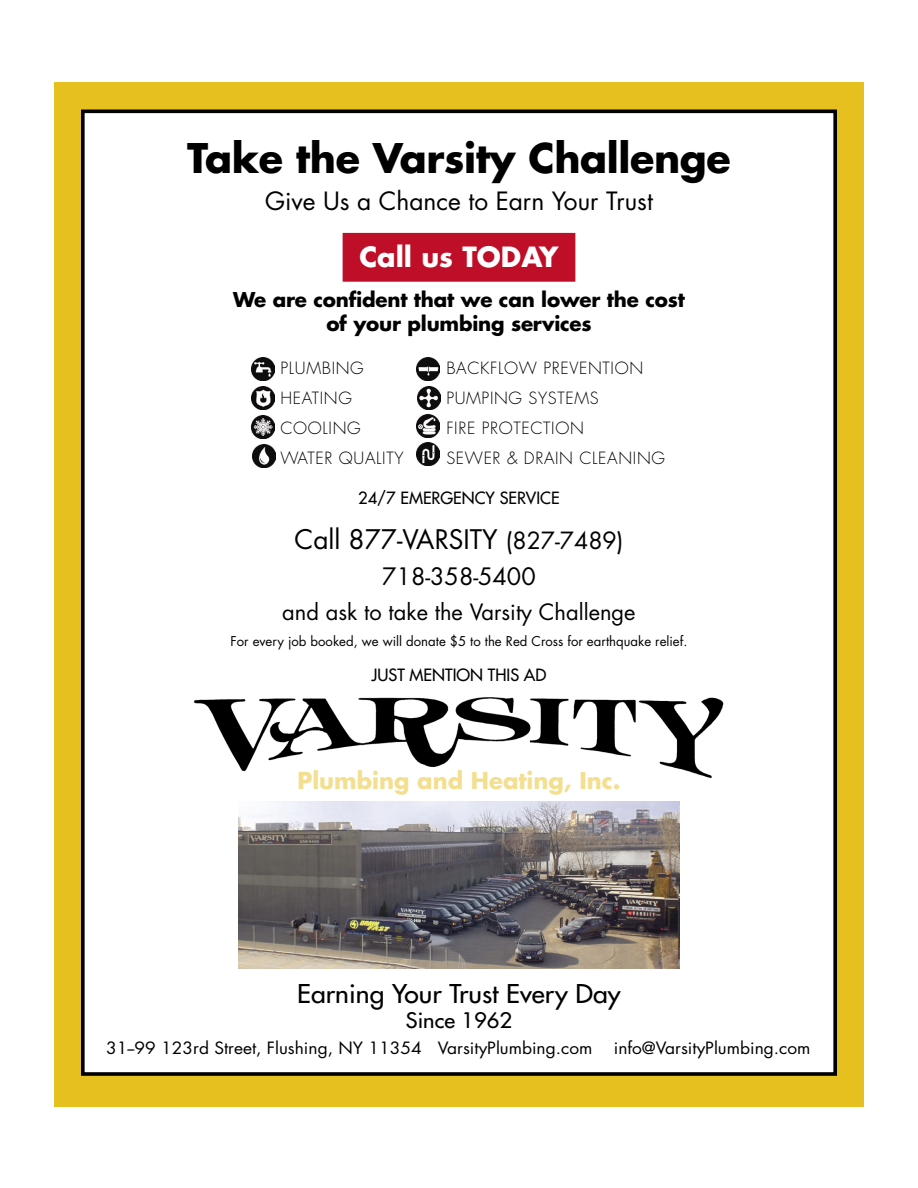
<style>
.page{position:relative;width:918px;height:1188px;background:#fff}
.page>*{position:absolute;margin:0;border:0;box-sizing:border-box;transform-origin:0 0}
.t1{font:700 39.75px "Futura";letter-spacing:-.01em;color:#000}
.t2{font:700 27.15px "Futura";color:#fff}
.t3{font:26.25px "Futura";color:#000}
.t4{font:25.2px "Futura";color:#000;scale:1.05 1}
.t5{font:24.45px "Futura";color:#000}
.t6{font:23.4px "Futura";color:#000}
.t7{font:700 22.65px "Futura";color:#f3df8f}
.t8{font:21.9px "Futura";color:#000}
.t9{font:20.85px "Futura";color:#000;scale:1.05 1}
.t10{font:700 19.95px/23.9px "Futura";letter-spacing:-.01em;color:#000;text-align:center}
.t11{font:16.5px "Futura";color:#000;scale:1.05 1}
.t12{font:16.5px "Futura";color:#000}
.t13{font:300 16.35px "Futura";letter-spacing:.04em;color:#000}
.t14{font:16.35px "Futura";color:#000}
.t15{font:13.2px "Futura";color:#000}
.s1{font-size:23.1px}
</style>
<div class="page">
<div style="left:54px;top:82px;width:810px;height:1025px;background:#e6c01f"></div>
<div style="left:83px;top:111px;width:752px;height:963px;background:#fff"></div>
<div style="left:81px;top:109px;width:756px;height:967px;border:4px solid #000"></div>
<div style="left:344px;top:235px;width:230px;height:45px;background:#bf0e27"></div>
<div style="left:343px;top:233px;width:232px;height:49px;border:4px solid #bf0e27"></div>
<img style="left:193px;top:697px;width:531px;height:82px">
<img style="left:238px;top:802px;width:442px;height:166px">
<img style="left:251px;top:357px;width:23px;height:23px">
<img style="left:416px;top:357px;width:23px;height:23px">
<img style="left:251px;top:387px;width:23px;height:23px">
<img style="left:417px;top:387px;width:23px;height:23px">
<img style="left:416px;top:443px;width:23px;height:23px">
<img style="left:252px;top:444px;width:23px;height:23px">
<img style="left:251px;top:416px;width:23px;height:22px">
<img style="left:416px;top:415px;width:23px;height:23px">
<h1 class="t1" style="left:187px;top:131px;width:545px">Take the Varsity Challenge</h1>
<h3 class="t5" style="left:265px;top:184px;width:389px">Give Us a Chance to Earn Your Trust</h3>
<h2 class="t2" style="left:359px;top:238px;width:201px">Call us TODAY</h2>
<p class="t10" style="left:233px;top:287px;width:453px">We are confident that we can lower the cost of your plumbing services</p>
<p class="t13" style="left:280px;top:357px;width:85px">PLUMBING</p>
<p class="t13" style="left:446px;top:357px;width:198px">BACKFLOW PREVENTION</p>
<p class="t13" style="left:280px;top:387px;width:73px">HEATING</p>
<p class="t13" style="left:446px;top:387px;width:154px">PUMPING SYSTEMS</p>
<p class="t13" style="left:280px;top:417px;width:82px">COOLING</p>
<p class="t13" style="left:446px;top:417px;width:139px">FIRE PROTECTION</p>
<p class="t13" style="left:280px;top:447px;width:125px">WATER QUALITY</p>
<p class="t13" style="left:446px;top:447px;width:220px">SEWER &amp; DRAIN CLEANING</p>
<p class="t14" style="left:358px;top:487px;width:203px">24/7 EMERGENCY SERVICE</p>
<h3 class="t3" style="left:295px;top:521px;width:330px">Call 877-VARSITY <span class="s1">(827-7489)</span></h3>
<h3 class="t6" style="left:382px;top:561px;width:155px">718-358-5400</h3>
<h3 class="t8" style="left:282px;top:597px;width:355px">and ask to take the Varsity Challenge</h3>
<p class="t15" style="left:231px;top:632px;width:458px">For every job booked, we will donate $5 to the Red Cross for earthquake relief.</p>
<p class="t12" style="left:372px;top:664px;width:177px">JUST MENTION THIS AD</p>
<h3 class="t7" style="left:297px;top:764px;width:325px">Plumbing and Heating, Inc.</h3>
<h3 class="t4" style="left:297px;top:977px;width:309px">Earning Your Trust Every Day</h3>
<p class="t9" style="left:406px;top:1007px;width:102px">Since 1962</p>
<p class="t11" style="left:106px;top:1037px;width:465px">31--99 123rd Street, Flushing, NY 11354 VarsityPlumbing.com</p>
<p class="t11" style="left:614px;top:1037px;width:189px">info@VarsityPlumbing.com</p>
</div>
